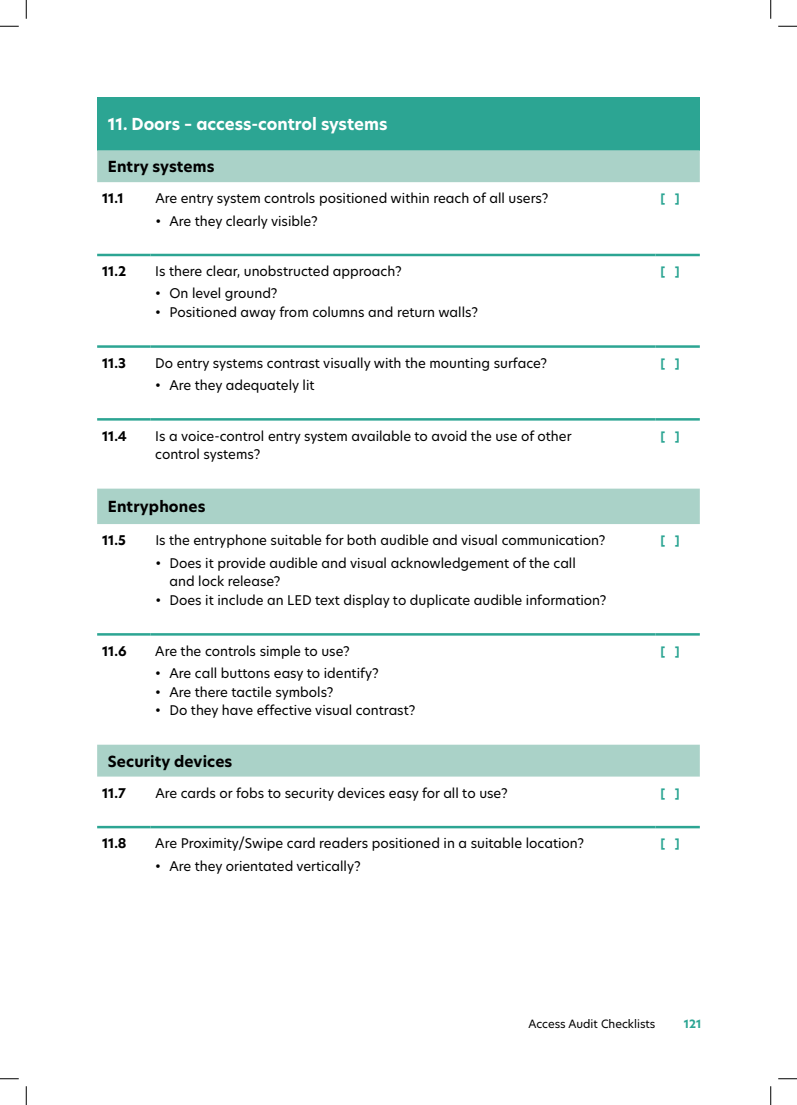
<style>
.page{position:relative;width:797px;height:1105px;background:#fff}
.page>*{position:absolute;margin:0;border:0;box-sizing:border-box;transform-origin:0 0}
.t1{font:700 16.25px "New Hero";color:#fff}
.t2{font:700 15px "New Hero";letter-spacing:.01em;color:#000}
.t3{font:13.12px/18.8px "New Hero";color:#000}
.t4{font:700 13.12px "New Hero";letter-spacing:-.005em;color:#000}
.t5{font:800 13.12px "New Hero";color:#2ca593}
.t6{font:11.25px "New Hero";color:#000}
.t7{font:700 11.25px "New Hero";color:#2ca593}
</style>
<div class="page">
<div style="left:97px;top:97px;width:602px;height:53px;background:#2ca593"></div>
<svg style="left:97px;top:150px;width:602px;height:627px"></svg>
<hr style="left:97px;top:254px;width:53px;height:2px;background:#2ca593">
<hr style="left:150px;top:254px;width:505px;height:2px;background:#2ca593">
<hr style="left:655px;top:254px;width:44px;height:2px;background:#2ca593">
<hr style="left:97px;top:826px;width:53px;height:2px;background:#2ca593">
<hr style="left:150px;top:826px;width:505px;height:2px;background:#2ca593">
<hr style="left:655px;top:826px;width:44px;height:2px;background:#2ca593">
<hr style="left:97px;top:633px;width:53px;height:3px;background:#2ca593">
<hr style="left:150px;top:633px;width:505px;height:3px;background:#2ca593">
<hr style="left:655px;top:633px;width:44px;height:3px;background:#2ca593">
<hr style="left:97px;top:345px;width:53px;height:3px;background:#2ca593">
<hr style="left:150px;top:345px;width:505px;height:3px;background:#2ca593">
<hr style="left:655px;top:345px;width:44px;height:3px;background:#2ca593">
<hr style="left:97px;top:418px;width:53px;height:3px;background:#2ca593">
<hr style="left:150px;top:418px;width:505px;height:3px;background:#2ca593">
<hr style="left:655px;top:418px;width:44px;height:3px;background:#2ca593">
<svg style="left:0;top:25px;width:19px;height:2px"></svg>
<svg style="left:778px;top:25px;width:19px;height:2px"></svg>
<svg style="left:0;top:1078px;width:19px;height:1px"></svg>
<svg style="left:778px;top:1078px;width:19px;height:1px"></svg>
<svg style="left:25px;top:0;width:2px;height:19px"></svg>
<svg style="left:25px;top:1086px;width:2px;height:19px"></svg>
<svg style="left:770px;top:0;width:1px;height:19px"></svg>
<svg style="left:770px;top:1086px;width:1px;height:19px"></svg>
<p class="t1" style="left:108px;top:113px;width:281px">11. Doors – access-control systems</p>
<p class="t2" style="left:108px;top:156px;width:108px">Entry systems</p>
<p class="t4" style="left:102px;top:190px;width:23px">11.1</p>
<p class="t3" style="left:155px;top:189px;width:395px">Are entry system controls positioned within reach of all users?</p>
<p class="t3" style="left:155px;top:211px;width:164px">• Are they clearly visible?</p>
<p class="t4" style="left:102px;top:262px;width:26px">11.2</p>
<p class="t3" style="left:155px;top:262px;width:248px">Is there clear, unobstructed approach?</p>
<p class="t3" style="left:155px;top:284px;width:124px">• On level ground?</p>
<p class="t3" style="left:155px;top:303px;width:324px">• Positioned away from columns and return walls?</p>
<p class="t4" style="left:102px;top:354px;width:25px">11.3</p>
<p class="t3" style="left:155px;top:353px;width:393px">Do entry systems contrast visually with the mounting surface?</p>
<p class="t3" style="left:155px;top:376px;width:161px">• Are they adequately lit</p>
<p class="t5" style="left:660px;top:190px;width:21px">[ ]</p>
<p class="t5" style="left:660px;top:262px;width:21px">[ ]</p>
<p class="t5" style="left:660px;top:354px;width:21px">[ ]</p>
<p class="t4" style="left:102px;top:427px;width:26px">11.4</p>
<p class="t3" style="left:155px;top:426px;width:418px">Is a voice-control entry system available to avoid the use of other control systems?</p>
<p class="t5" style="left:660px;top:427px;width:21px">[ ]</p>
<p class="t2" style="left:108px;top:497px;width:99px">Entryphones</p>
<p class="t4" style="left:102px;top:531px;width:25px">11.5</p>
<p class="t3" style="left:155px;top:531px;width:452px">Is the entryphone suitable for both audible and visual communication?</p>
<p class="t3" style="left:169px;top:553px;width:408px;text-indent:-14px">• Does it provide audible and visual acknowledgement of the call and lock release?</p>
<p class="t3" style="left:155px;top:591px;width:453px">• Does it include an LED text display to duplicate audible information?</p>
<p class="t5" style="left:660px;top:531px;width:21px">[ ]</p>
<p class="t4" style="left:102px;top:642px;width:26px">11.6</p>
<p class="t3" style="left:155px;top:641px;width:196px">Are the controls simple to use?</p>
<p class="t3" style="left:155px;top:663px;width:225px">• Are call buttons easy to identify?</p>
<p class="t3" style="left:155px;top:682px;width:180px">• Are there tactile symbols?</p>
<p class="t3" style="left:155px;top:701px;width:262px">• Do they have effective visual contrast?</p>
<p class="t5" style="left:660px;top:642px;width:21px">[ ]</p>
<p class="t2" style="left:108px;top:751px;width:126px">Security devices</p>
<p class="t4" style="left:102px;top:784px;width:25px">11.7</p>
<p class="t3" style="left:155px;top:783px;width:354px">Are cards or fobs to security devices easy for all to use?</p>
<p class="t5" style="left:660px;top:784px;width:21px">[ ]</p>
<p class="t4" style="left:102px;top:834px;width:26px">11.8</p>
<p class="t3" style="left:155px;top:834px;width:430px">Are Proximity/Swipe card readers positioned in a suitable location?</p>
<p class="t3" style="left:155px;top:856px;width:207px">• Are they orientated vertically?</p>
<p class="t5" style="left:660px;top:834px;width:21px">[ ]</p>
<p class="t6" style="left:528px;top:1016px;width:128px">Access Audit Checklists</p>
<p class="t7" style="left:684px;top:1016px;width:19px">121</p>
</div>
